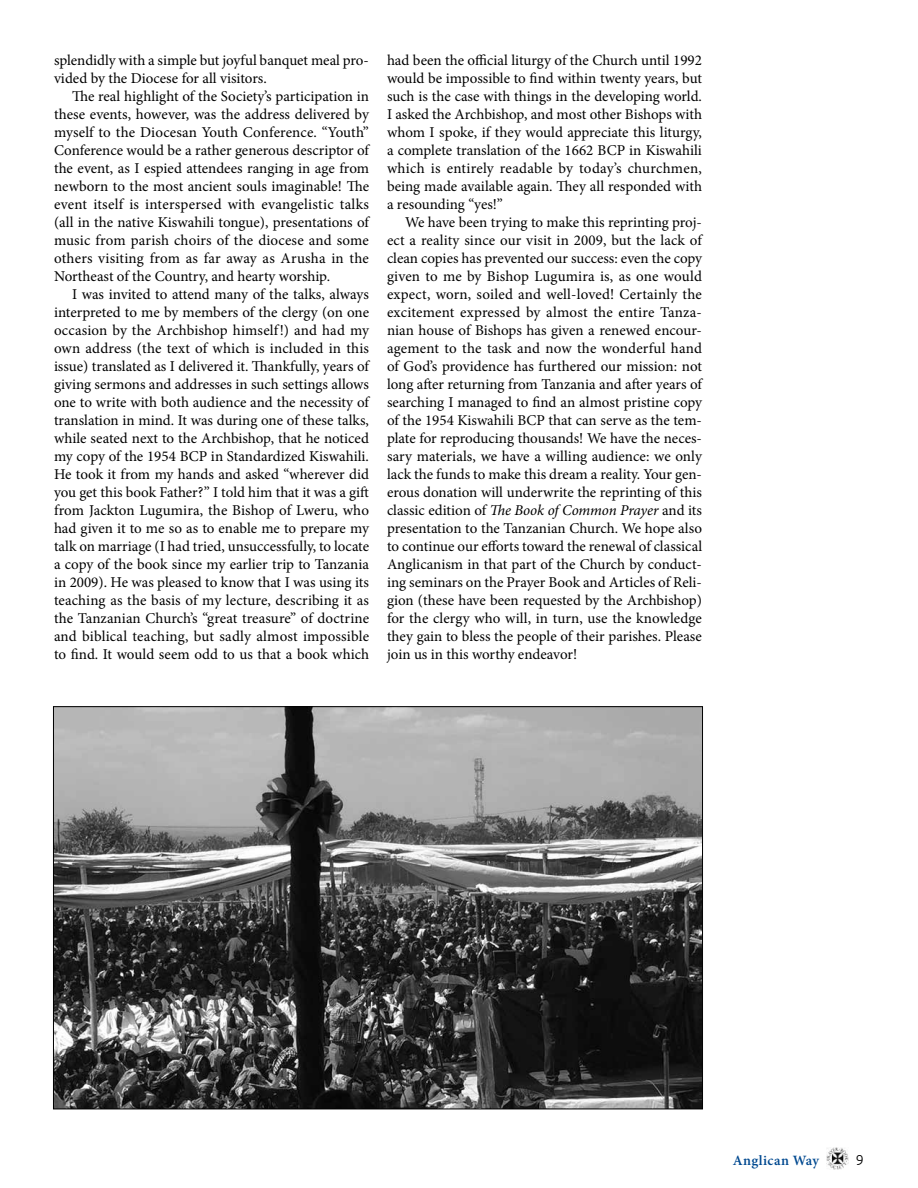
<style>
.page{position:relative;width:918px;height:1188px;background:#fff}
.page>*{position:absolute;margin:0;border:0;box-sizing:border-box;transform-origin:0 0}
.t1{font:15px/18px "Minion Pro";color:#000;text-align:justify}
.t2{font:600 14.25px "Minion Pro";letter-spacing:.025em;color:#004990}
.t3{font:300 14.25px "Ubuntu";color:#000}
.s1{font-style:italic}
</style>
<div class="page">
<img style="left:827px;top:1148px;width:21px;height:21px">
<img style="left:55px;top:708px;width:646px;height:399px">
<p class="t1" style="left:54px;top:51px;width:316px">splendidly with a simple but joyful banquet meal pro&shy;vided by the Diocese for all visitors.</p>
<p class="t1" style="left:54px;top:87px;width:317px;text-indent:18px">The real highlight of the Society’s participation in these events, however, was the address delivered by myself to the Diocesan Youth Conference. “Youth” Conference would be a rather generous descriptor of the event, as I espied attendees ranging in age from newborn to the most ancient souls imaginable! The event itself is interspersed with evangelistic talks (all in the native Kiswahili tongue), presentations of music from parish choirs of the diocese and some others visiting from as far away as Arusha in the Northeast of the Country, and hearty worship.</p>
<p class="t1" style="left:54px;top:285px;width:317px;text-indent:18px">I was invited to attend many of the talks, always interpreted to me by members of the clergy (on one occasion by the Archbishop himself!) and had my own address (the text of which is included in this issue) translated as I delivered it. Thankfully, years of giving sermons and addresses in such settings allows one to write with both audience and the necessity of translation in mind. It was during one of these talks, while seated next to the Archbishop, that he noticed my copy of the 1954 BCP in Standardized Kiswahili.<br>He took it from my hands and asked “wherever did you get this book Father?” I told him that it was a gift from Jackton Lugumira, the Bishop of Lweru, who had given it to me so as to enable me to prepare my talk on marriage (I had tried, unsuccessfully, to locate a copy of the book since my earlier trip to Tanzania in 2009). He was pleased to know that I was using its teaching as the basis of my lecture, describing it as the Tanzanian Church’s “great treasure” of doctrine and biblical teaching, but sadly almost impossible to find. It would seem odd to us that a book which</p>
<p class="t1" style="left:387px;top:51px;width:317px">had been the official liturgy of the Church until 1992 would be impossible to find within twenty years, but such is the case with things in the developing world.<br>I asked the Archbishop, and most other Bishops with whom I spoke, if they would appreciate this liturgy, a complete translation of the 1662 BCP in Kiswahili which is entirely readable by today’s churchmen, being made available again. They all responded with a resounding “yes!”</p>
<p class="t1" style="left:387px;top:213px;width:317px;text-indent:18px">We have been trying to make this reprinting proj&shy;ect a reality since our visit in 2009, but the lack of clean copies has prevented our success: even the copy given to me by Bishop Lugumira is, as one would expect, worn, soiled and well-loved! Certainly the excitement expressed by almost the entire Tanza&shy;nian house of Bishops has given a renewed encour&shy;agement to the task and now the wonderful hand of God’s providence has furthered our mission: not long after returning from Tanzania and after years of searching I managed to find an almost pristine copy of the 1954 Kiswahili BCP that can serve as the tem&shy;plate for reproducing thousands! We have the neces&shy;sary materials, we have a willing audience: we only lack the funds to make this dream a reality. Your gen&shy;erous donation will underwrite the reprinting of this classic edition of <span class="s1">The Book of Common Prayer</span> and its presentation to the Tanzanian Church. We hope also to continue our efforts toward the renewal of classical Anglicanism in that part of the Church by conduct&shy;ing seminars on the Prayer Book and Articles of Reli&shy;gion (these have been requested by the Archbishop) for the clergy who will, in turn, use the knowledge they gain to bless the people of their parishes. Please join us in this worthy endeavor!</p>
<p class="t2" style="left:733px;top:1151px;width:88px">Anglican Way</p>
<p class="t3" style="left:856px;top:1152px;width:10px">9</p>
</div>
